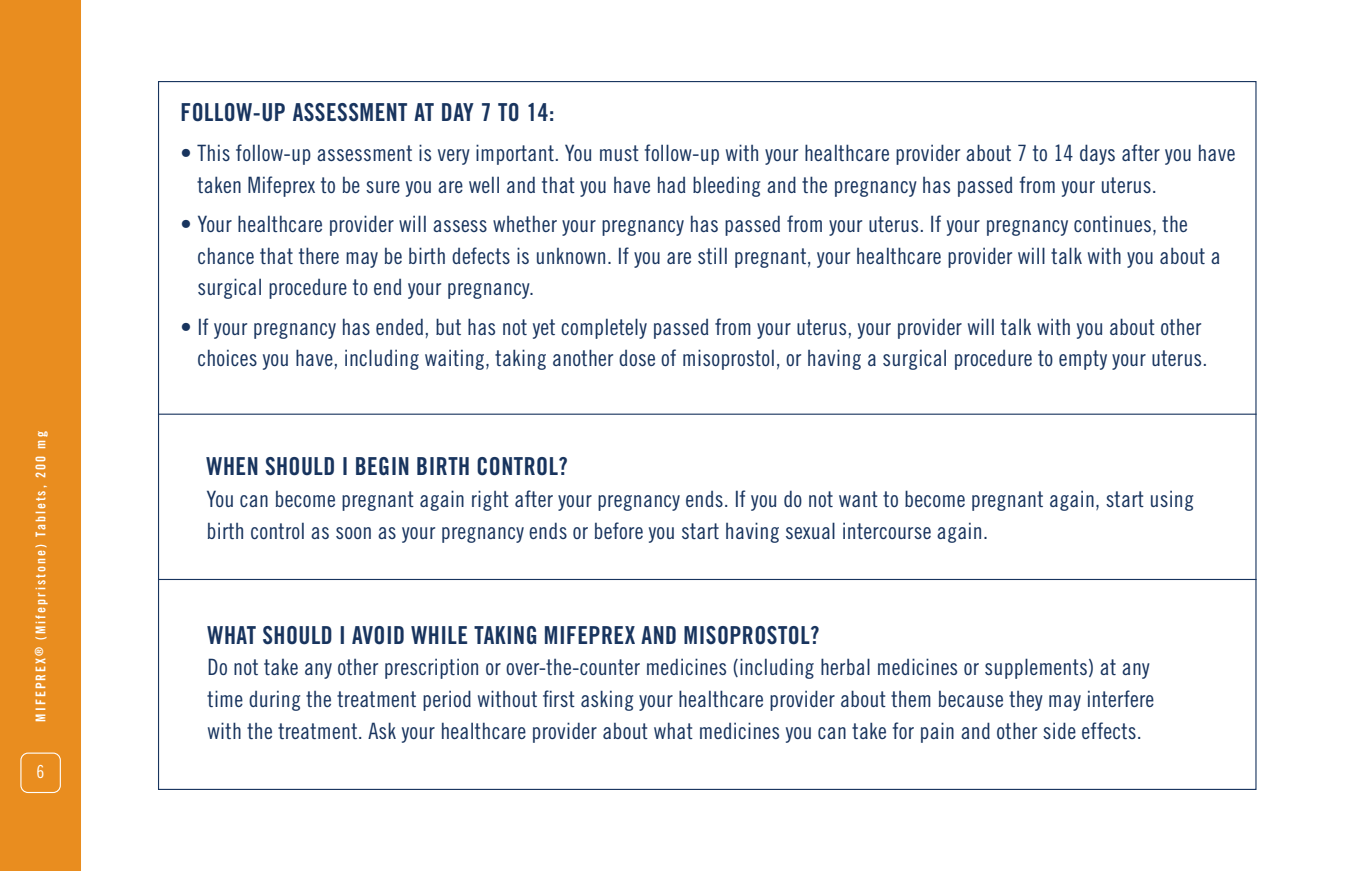
<style>
.page{position:relative;width:1357px;height:871px;background:#fff}
.page>*{position:absolute;margin:0;border:0;box-sizing:border-box;transform-origin:0 0}
._041_Body_Copy{font:24.75px "Trade Gothic Bold Cond Twenty";letter-spacing:.02em;color:#18345e}
.t1{font:22.5px/31.5px "Trade Gothic LT Std Cn 18";letter-spacing:.01em;color:#18345e}
.t2{font:18px "Trade Gothic Cond Eighteen";color:#fff}
.t3{font:13.5px "Trade Gothic LT Std Bd Cn 20";letter-spacing:.15em;color:#fff}
</style>
<div class="page">
<div style="left:0;top:0;width:81px;height:871px;background:#e98d1f"></div>
<hr style="left:158px;top:579px;width:1098px;height:1px;background:#18345e">
<hr style="left:158px;top:414px;width:1098px;height:1px;background:#18345e">
<div style="left:20px;top:752px;width:41px;height:41px;border:1px solid #fff;border-radius:7px"></div>
<p class="t3" style="left:32px;top:721px;width:291px;rotate:-90deg">MIFEPREX<sup>®</sup> (Mifepristone) Tablets, 200 mg</p>
<p class="t2" style="left:37px;top:761px;width:9px">6</p>
<p class="_041_Body_Copy" style="left:181px;top:98px;width:375px">FOLLOW-UP ASSESSMENT AT DAY 7 TO 14:</p>
<p class="t1" style="left:197px;top:137px;width:1040px;text-indent:-17px">• This follow-up assessment is very important. You must follow-up with your healthcare provider about 7 to 14 days after you have taken Mifeprex to be sure you are well and that you have had bleeding and the pregnancy has passed from your uterus.</p>
<p class="t1" style="left:197px;top:208px;width:1025px;text-indent:-17px">• Your healthcare provider will assess whether your pregnancy has passed from your uterus. If your pregnancy continues, the chance that there may be birth defects is unknown. If you are still pregnant, your healthcare provider will talk with you about a surgical procedure to end your pregnancy.</p>
<p class="t1" style="left:181px;top:311px;width:1028px;text-align:right">• If your pregnancy has ended, but has not yet completely passed from your uterus, your provider will talk with you about other choices you have, including waiting, taking another dose of misoprostol, or having a surgical procedure to empty your uterus.</p>
<p class="_041_Body_Copy" style="left:207px;top:451px;width:363px">WHEN SHOULD I BEGIN BIRTH CONTROL?</p>
<p class="t1" style="left:207px;top:482px;width:989px;line-height:32.4px">You can become pregnant again right after your pregnancy ends. If you do not want to become pregnant again, start using birth control as soon as your pregnancy ends or before you start having sexual intercourse again.</p>
<p class="_041_Body_Copy" style="left:208px;top:620px;width:613px">WHAT SHOULD I AVOID WHILE TAKING MIFEPREX AND MISOPROSTOL?</p>
<p class="t1" style="left:208px;top:651px;width:948px">Do not take any other prescription or over-the-counter medicines (including herbal medicines or supplements) at any time during the treatment period without first asking your healthcare provider about them because they may interfere with the treatment. Ask your healthcare provider about what medicines you can take for pain and other side effects.</p>
</div>
